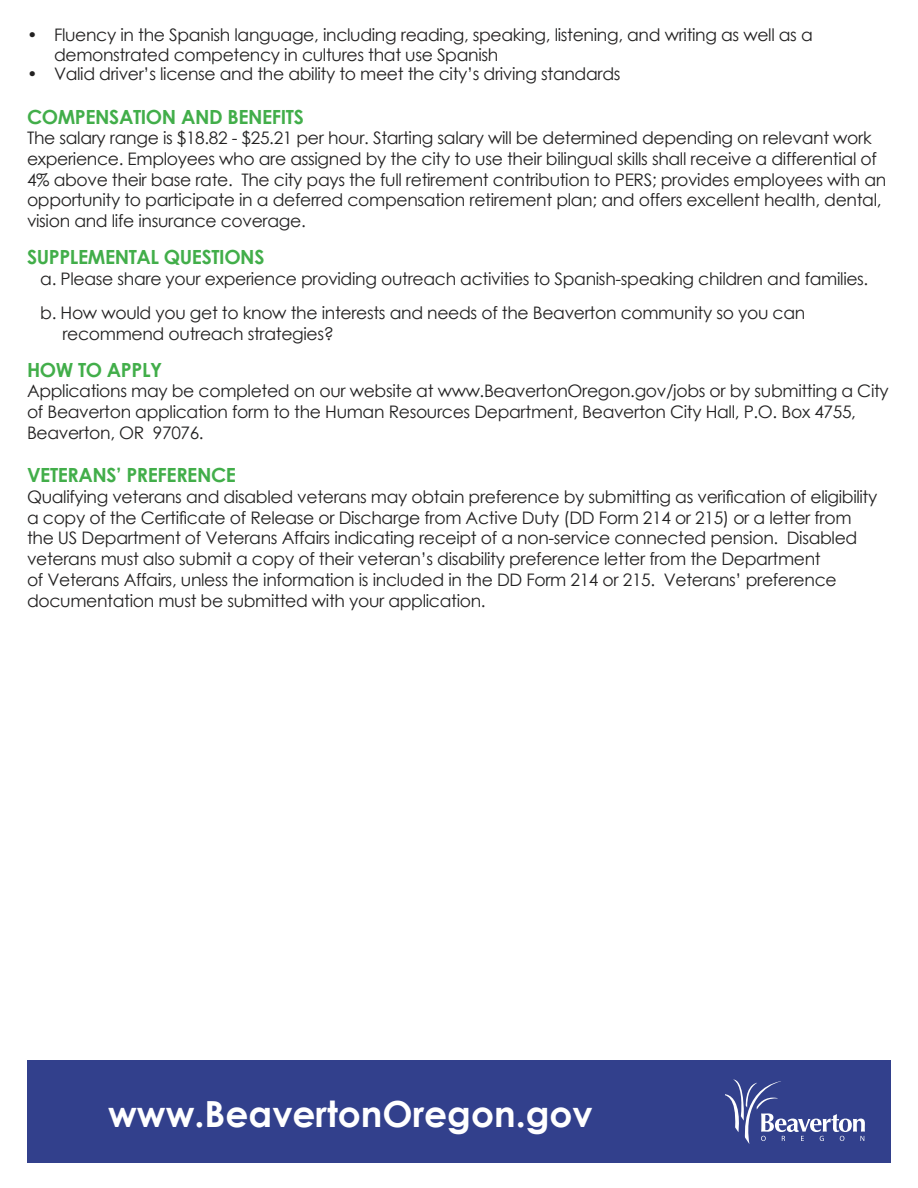
<style>
.page{position:relative;width:918px;height:1188px;background:#fff}
.page>*{position:absolute;margin:0;border:0;box-sizing:border-box;transform-origin:0 0}
.t1{font:700 36px "Century Gothic";color:#fff}
.t2{font:700 19.5px "Century Gothic";letter-spacing:-.02em;color:#42ae4a}
.List_Paragraph{font:17.25px/20.7px "Century Gothic";letter-spacing:-.02em;color:#222121}
</style>
<div class="page">
<div style="left:27px;top:1061px;width:864px;height:102px;background:#32408c"></div>
<svg style="left:726px;top:1080px;width:139px;height:64px"></svg>
<p class="List_Paragraph" style="left:54px;top:24px;width:760px;line-height:20px;text-indent:-27px">• Fluency in the Spanish language, including reading, speaking, listening, and writing as well as a demonstrated competency in cultures that use Spanish</p>
<p class="List_Paragraph" style="left:27px;top:64px;width:595px">• Valid driver’s license and the ability to meet the city’s driving standards</p>
<p class="t2" style="left:27px;top:102px;width:278px">COMPENSATION AND BENEFITS</p>
<p class="List_Paragraph" style="left:27px;top:128px;width:861px">The salary range is $18.82 - $25.21 per hour. Starting salary will be determined depending on relevant work experience. Employees who are assigned by the city to use their bilingual skills shall receive a differential of 4% above their base rate. The city pays the full retirement contribution to PERS; provides employees with an opportunity to participate in a deferred compensation retirement plan; and offers excellent health, dental, vision and life insurance coverage.</p>
<p class="t2" style="left:27px;top:242px;width:239px">SUPPLEMENTAL QUESTIONS</p>
<p class="List_Paragraph" style="left:40px;top:268px;width:830px">a. Please share your experience providing outreach activities to Spanish-speaking children and families.</p>
<p class="List_Paragraph" style="left:62px;top:302px;width:744px;text-indent:-22px">b. How would you get to know the interests and needs of the Beaverton community so you can recommend outreach strategies?</p>
<p class="t2" style="left:27px;top:355px;width:137px">HOW TO APPLY</p>
<p class="List_Paragraph" style="left:27px;top:380px;width:863px">Applications may be completed on our website at www.BeavertonOregon.gov/jobs or by submitting a City of Beaverton application form to the Human Resources Department, Beaverton City Hall, P.O. Box 4755,<br>Beaverton, OR 97076.</p>
<p class="t2" style="left:27px;top:460px;width:211px">VETERANS’ PREFERENCE</p>
<p class="List_Paragraph" style="left:27px;top:486px;width:852px">Qualifying veterans and disabled veterans may obtain preference by submitting as verification of eligibility a copy of the Certificate of Release or Discharge from Active Duty (DD Form 214 or 215) or a letter from the US Department of Veterans Affairs indicating receipt of a non-service connected pension. Disabled veterans must also submit a copy of their veteran’s disability preference letter from the Department<br>of Veterans Affairs, unless the information is included in the DD Form 214 or 215. Veterans’ preference documentation must be submitted with your application.</p>
<p class="t1" style="left:108px;top:1086px;width:486px">www.BeavertonOregon.gov</p>
</div>
